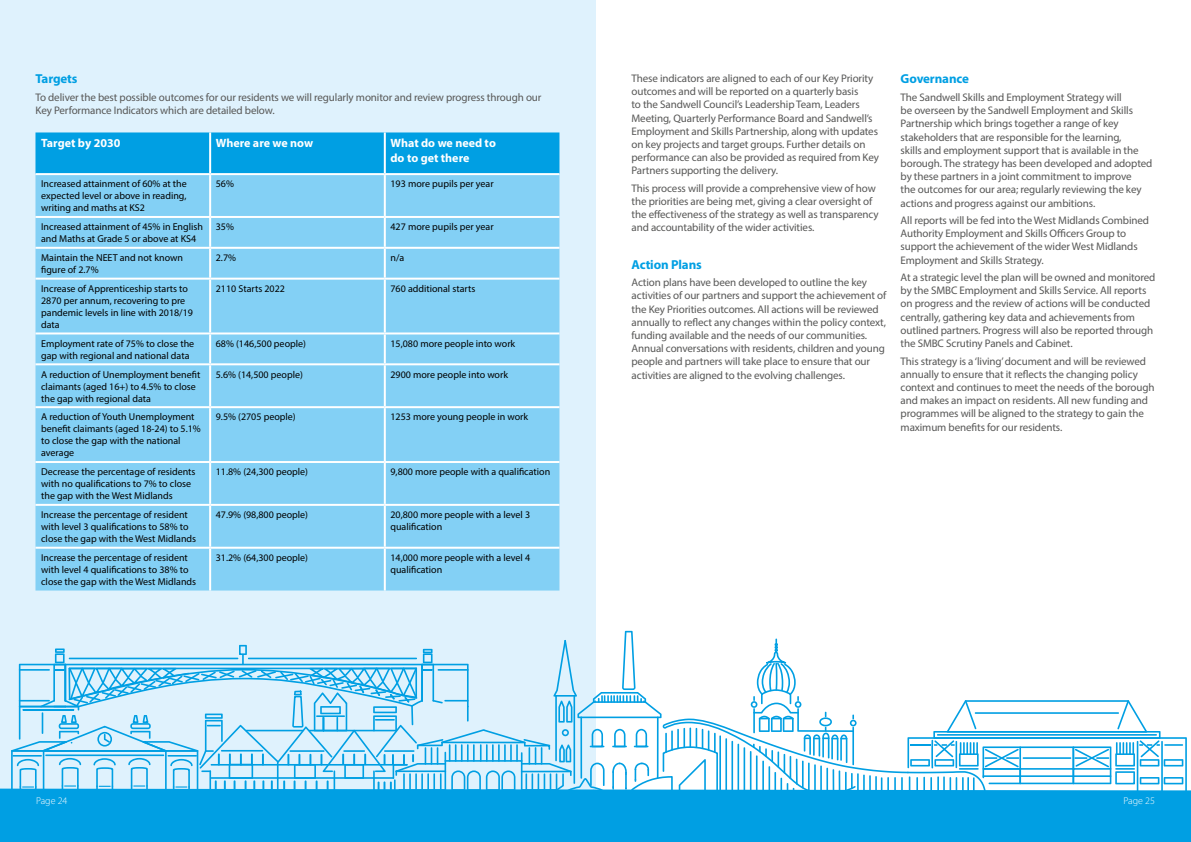
<style>
.page{position:relative;width:1191px;height:842px;background:#fff}
.page>*{position:absolute;margin:0;border:0;box-sizing:border-box;transform-origin:0 0}
.t1{font:700 13px "Myriad Pro";letter-spacing:-.01em;color:#009fe3}
.t2{font:700 12px/14.4px "Myriad Pro";color:#fff}
.t3{font:11px/13.2px "Myriad Pro";letter-spacing:-.01em;color:#575756}
.t4{font:10px/12px "Myriad Pro";color:#000}
.t5{font:300 10px "Myriad Pro";color:#fff}
</style>
<div class="page">
<div style="left:0;top:0;width:595px;height:842px;background:#dff2fd"></div>
<svg style="left:11px;top:631px;width:1176px;height:158px"></svg>
<div style="left:0;top:789px;width:1191px;height:53px;background:#009fe3"></div>
<div style="left:35px;top:132px;width:524px;height:41px;background:#009fe3"></div>
<div style="left:35px;top:175px;width:524px;height:415px;background:#83d0f5"></div>
<hr style="left:209px;top:132px;width:2px;height:41px;background:#fff">
<hr style="left:384px;top:132px;width:2px;height:41px;background:#fff">
<hr style="left:35px;top:173px;width:175px;height:2px;background:#fff">
<hr style="left:210px;top:173px;width:175px;height:2px;background:#fff">
<hr style="left:209px;top:175px;width:2px;height:41px;background:#fff">
<hr style="left:385px;top:173px;width:174px;height:2px;background:#fff">
<hr style="left:384px;top:175px;width:2px;height:41px;background:#fff">
<hr style="left:35px;top:216px;width:175px;height:2px;background:#fff">
<hr style="left:210px;top:216px;width:175px;height:2px;background:#fff">
<hr style="left:209px;top:218px;width:2px;height:29px;background:#fff">
<hr style="left:385px;top:216px;width:174px;height:2px;background:#fff">
<hr style="left:384px;top:218px;width:2px;height:29px;background:#fff">
<hr style="left:35px;top:247px;width:175px;height:2px;background:#fff">
<hr style="left:210px;top:247px;width:175px;height:2px;background:#fff">
<hr style="left:209px;top:249px;width:2px;height:29px;background:#fff">
<hr style="left:385px;top:247px;width:174px;height:2px;background:#fff">
<hr style="left:384px;top:249px;width:2px;height:29px;background:#fff">
<hr style="left:35px;top:278px;width:175px;height:2px;background:#fff">
<hr style="left:210px;top:278px;width:175px;height:2px;background:#fff">
<hr style="left:209px;top:280px;width:2px;height:52px;background:#fff">
<hr style="left:385px;top:278px;width:174px;height:2px;background:#fff">
<hr style="left:384px;top:280px;width:2px;height:52px;background:#fff">
<hr style="left:35px;top:332px;width:175px;height:2px;background:#fff">
<hr style="left:210px;top:332px;width:175px;height:2px;background:#fff">
<hr style="left:209px;top:334px;width:2px;height:29px;background:#fff">
<hr style="left:385px;top:332px;width:174px;height:2px;background:#fff">
<hr style="left:384px;top:334px;width:2px;height:29px;background:#fff">
<hr style="left:35px;top:363px;width:175px;height:2px;background:#fff">
<hr style="left:210px;top:363px;width:175px;height:2px;background:#fff">
<hr style="left:209px;top:365px;width:2px;height:41px;background:#fff">
<hr style="left:385px;top:363px;width:174px;height:2px;background:#fff">
<hr style="left:384px;top:365px;width:2px;height:41px;background:#fff">
<hr style="left:35px;top:406px;width:175px;height:2px;background:#fff">
<hr style="left:210px;top:406px;width:175px;height:2px;background:#fff">
<hr style="left:209px;top:408px;width:2px;height:53px;background:#fff">
<hr style="left:385px;top:406px;width:174px;height:2px;background:#fff">
<hr style="left:384px;top:408px;width:2px;height:53px;background:#fff">
<hr style="left:35px;top:461px;width:175px;height:2px;background:#fff">
<hr style="left:210px;top:461px;width:175px;height:2px;background:#fff">
<hr style="left:209px;top:463px;width:2px;height:41px;background:#fff">
<hr style="left:385px;top:461px;width:174px;height:2px;background:#fff">
<hr style="left:384px;top:463px;width:2px;height:41px;background:#fff">
<hr style="left:35px;top:504px;width:175px;height:2px;background:#fff">
<hr style="left:210px;top:504px;width:175px;height:2px;background:#fff">
<hr style="left:209px;top:506px;width:2px;height:41px;background:#fff">
<hr style="left:385px;top:504px;width:174px;height:2px;background:#fff">
<hr style="left:384px;top:506px;width:2px;height:41px;background:#fff">
<hr style="left:35px;top:547px;width:175px;height:2px;background:#fff">
<hr style="left:210px;top:547px;width:175px;height:2px;background:#fff">
<hr style="left:209px;top:549px;width:2px;height:41px;background:#fff">
<hr style="left:385px;top:547px;width:174px;height:2px;background:#fff">
<hr style="left:384px;top:549px;width:2px;height:41px;background:#fff">
<p class="t1" style="left:35px;top:71px;width:44px">Targets</p>
<p class="t3" style="left:35px;top:90px;width:507px">To deliver the best possible outcomes for our residents we will regularly monitor and review progress through our<br>Key Performance Indicators which are detailed below.</p>
<p class="t2" style="left:41px;top:136px;width:81px">Target by 2030</p>
<p class="t2" style="left:216px;top:136px;width:99px">Where are we now</p>
<p class="t2" style="left:390px;top:136px;width:107px">What do we need to do to get there</p>
<p class="t4" style="left:41px;top:178px;width:147px;text-align:justify">Increased attainment of 60% at the expected level or above in reading, writing and maths at KS2</p>
<p class="t4" style="left:216px;top:178px;width:20px">56%</p>
<p class="t4" style="left:390px;top:178px;width:105px">193 more pupils per year</p>
<p class="t4" style="left:41px;top:221px;width:163px">Increased attainment of 45% in English and Maths at Grade 5 or above at KS4</p>
<p class="t4" style="left:216px;top:221px;width:20px">35%</p>
<p class="t4" style="left:390px;top:221px;width:105px">427 more pupils per year</p>
<p class="t4" style="left:41px;top:251px;width:143px">Maintain the NEET and not known figure of 2.7%</p>
<p class="t4" style="left:216px;top:251px;width:22px">2.7%</p>
<p class="t4" style="left:390px;top:251px;width:15px">n/a</p>
<p class="t4" style="left:41px;top:282px;width:153px">Increase of Apprenticeship starts to<br>2870 per annum, recovering to pre pandemic levels in line with 2018/19 data</p>
<p class="t4" style="left:216px;top:282px;width:71px">2110 Starts 2022</p>
<p class="t4" style="left:390px;top:282px;width:86px">760 additional starts</p>
<p class="t4" style="left:41px;top:337px;width:155px">Employment rate of 75% to close the gap with regional and national data</p>
<p class="t4" style="left:216px;top:337px;width:92px">68% (146,500 people)</p>
<p class="t4" style="left:390px;top:337px;width:126px">15,080 more people into work</p>
<p class="t4" style="left:41px;top:368px;width:161px">A reduction of Unemployment benefit claimants (aged 16+) to 4.5% to close the gap with regional data</p>
<p class="t4" style="left:216px;top:368px;width:89px">5.6% (14,500 people)</p>
<p class="t4" style="left:390px;top:368px;width:119px">2900 more people into work</p>
<p class="t4" style="left:41px;top:411px;width:161px">A reduction of Youth Unemployment benefit claimants (aged 18-24) to 5.1% to close the gap with the national average</p>
<p class="t4" style="left:216px;top:411px;width:81px">9.5% (2705 people)</p>
<p class="t4" style="left:390px;top:411px;width:139px">1253 more young people in work</p>
<p class="t4" style="left:41px;top:466px;width:156px">Decrease the percentage of residents with no qualifications to 7% to close the gap with the West Midlands</p>
<p class="t4" style="left:216px;top:466px;width:94px">11.8% (24,300 people)</p>
<p class="t4" style="left:390px;top:466px;width:161px">9,800 more people with a qualification</p>
<p class="t4" style="left:41px;top:508px;width:156px">Increase the percentage of resident with level 3 qualifications to 58% to close the gap with the West Midlands</p>
<p class="t4" style="left:216px;top:508px;width:94px">47.9% (98,800 people)</p>
<p class="t4" style="left:390px;top:508px;width:141px">20,800 more people with a level 3 qualification</p>
<p class="t4" style="left:41px;top:551px;width:156px">Increase the percentage of resident with level 4 qualifications to 38% to close the gap with the West Midlands</p>
<p class="t4" style="left:216px;top:551px;width:94px">31.2% (64,300 people)</p>
<p class="t4" style="left:390px;top:551px;width:141px">14,000 more people with a level 4 qualification</p>
<p class="t3" style="left:631px;top:71px;width:249px">These indicators are aligned to each of our Key Priority outcomes and will be reported on a quarterly basis<br>to the Sandwell Council’s Leadership Team, Leaders Meeting, Quarterly Performance Board and Sandwell’s Employment and Skills Partnership, along with updates on key projects and target groups. Further details on performance can also be provided as required from Key Partners supporting the delivery.</p>
<p class="t3" style="left:631px;top:181px;width:249px">This process will provide a comprehensive view of how the priorities are being met, giving a clear oversight of the effectiveness of the strategy as well as transparency and accountability of the wider activities.</p>
<p class="t1" style="left:631px;top:256px;width:72px">Action Plans</p>
<p class="t3" style="left:631px;top:276px;width:256px">Action plans have been developed to outline the key activities of our partners and support the achievement of the Key Priorities outcomes. All actions will be reviewed annually to reflect any changes within the policy context, funding available and the needs of our communities.<br>Annual conversations with residents, children and young people and partners will take place to ensure that our activities are aligned to the evolving challenges.</p>
<p class="t1" style="left:900px;top:71px;width:70px">Governance</p>
<p class="t3" style="left:900px;top:90px;width:253px">The Sandwell Skills and Employment Strategy will<br>be overseen by the Sandwell Employment and Skills Partnership which brings together a range of key stakeholders that are responsible for the learning,<br>skills and employment support that is available in the borough. The strategy has been developed and adopted by these partners in a joint commitment to improve<br>the outcomes for our area; regularly reviewing the key actions and progress against our ambitions.</p>
<p class="t3" style="left:900px;top:213px;width:250px">All reports will be fed into the West Midlands Combined Authority Employment and Skills Officers Group to support the achievement of the wider West Midlands Employment and Skills Strategy.</p>
<p class="t3" style="left:900px;top:271px;width:256px">At a strategic level the plan will be owned and monitored by the SMBC Employment and Skills Service. All reports on progress and the review of actions will be conducted centrally, gathering key data and achievements from outlined partners. Progress will also be reported through the SMBC Scrutiny Panels and Cabinet.</p>
<p class="t3" style="left:900px;top:354px;width:255px">This strategy is a ‘living’ document and will be reviewed annually to ensure that it reflects the changing policy context and continues to meet the needs of the borough and makes an impact on residents. All new funding and programmes will be aligned to the strategy to gain the maximum benefits for our residents.</p>
<p class="t5" style="left:36px;top:795px;width:33px">Page 24</p>
<p class="t5" style="left:1123px;top:795px;width:33px">Page 25</p>
</div>
